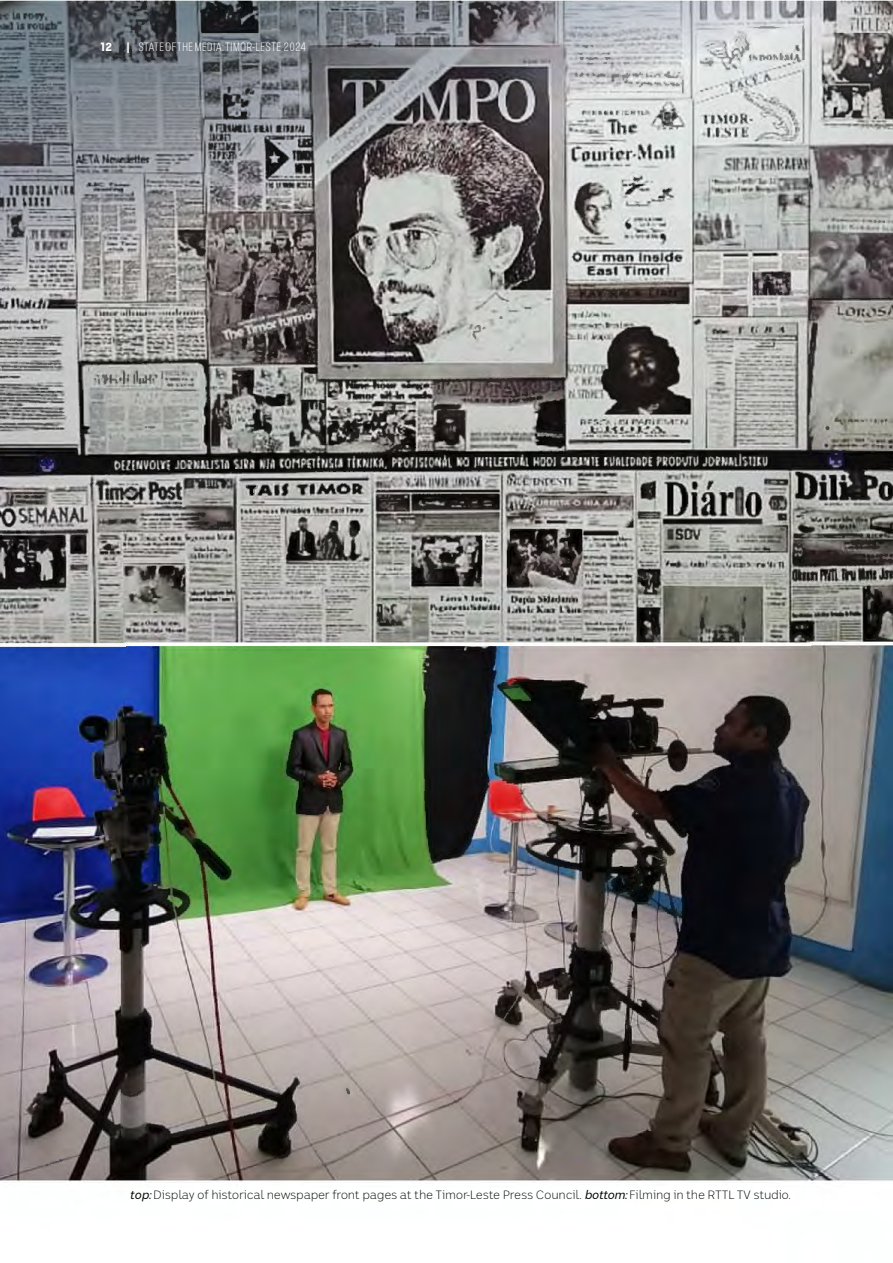
<style>
.page{position:relative;width:893px;height:1263px;background:#fff}
.page>*{position:absolute;margin:0;border:0;box-sizing:border-box;transform-origin:0 0}
.t1{font:300 12px "ABC Sans Nova";letter-spacing:-.02em;color:#000}
.t2{font:300 condensed 12px "ABC Sans Nova";letter-spacing:.005em;color:#fff}
.t3{font:900 12px "ABC Sans";color:#fff}
.s1{font-family:"ABC Sans";font-weight:700}
.s2{font-weight:400;font-style:italic}
</style>
<div class="page">
<img style="left:0;top:0;width:893px;height:1183px">
<p class="t3" style="left:100px;top:40px;width:13px">12</p>
<p class="t2" style="left:127px;top:39px;width:180px"><span class="s1">|</span> STATE OF THE MEDIA: TIMOR-LESTE 2024</p>
<p class="t1" style="left:130px;top:1188px;width:663px"><span class="s2">top:</span> Display of historical newspaper front pages at the Timor-Leste Press Council. <span class="s2">bottom:</span> Filming in the RTTL TV studio.</p>
</div>
